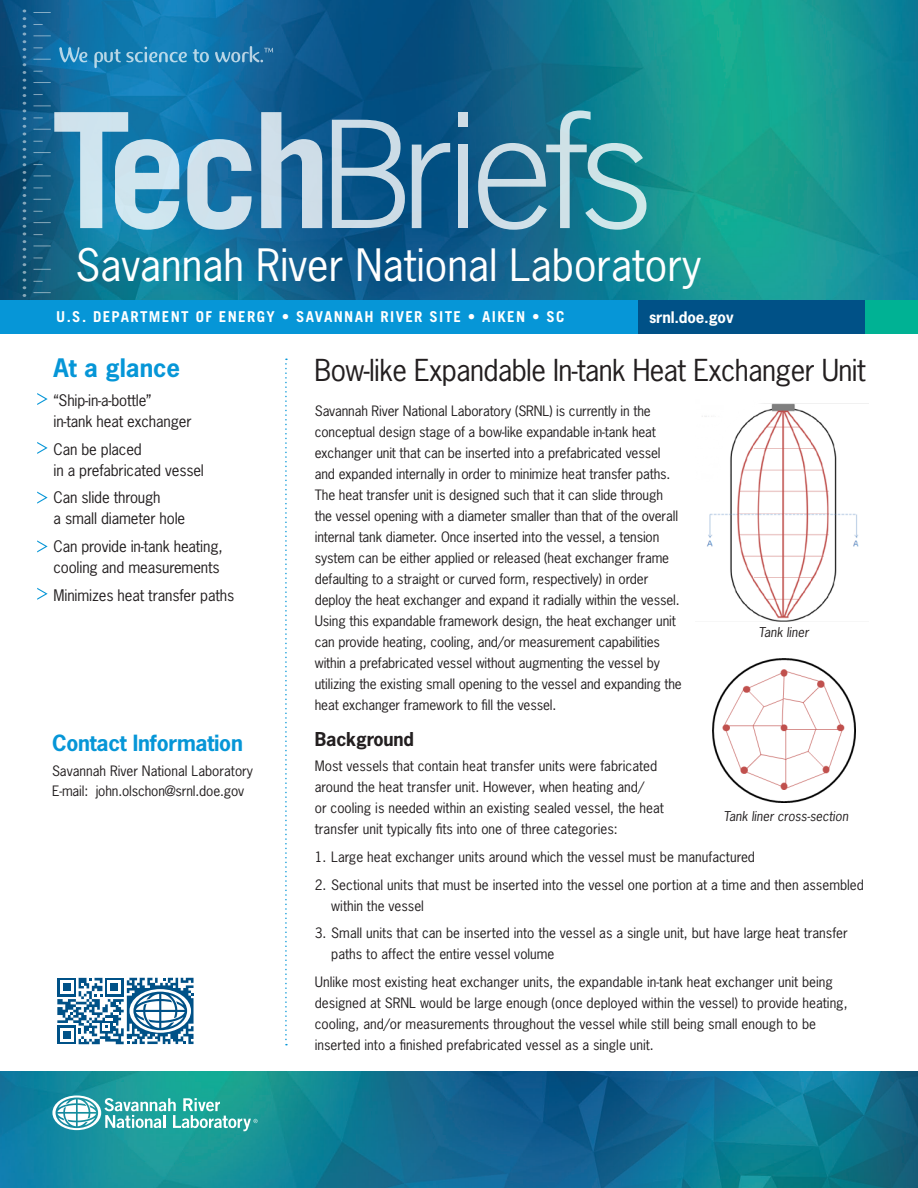
<style>
.page{position:relative;width:918px;height:1188px;background:#fff}
.page>*{position:absolute;margin:0;border:0;box-sizing:border-box;transform-origin:0 0}
.t1{font:42px "News Gothic Std";color:#fff}
.headline_1{font:28.5px "News Gothic Std";letter-spacing:-.02em;color:#231f20}
.t2{font:700 24px "News Gothic Std";color:#0696d7}
.Sidebar_headlines{font:700 21px "News Gothic Std";letter-spacing:-.01em;color:#0696d7}
.Headline_2{font:700 18px "News Gothic Std";letter-spacing:-.01em;color:#231f20}
.At_a_glance{font:15px/21px "News Gothic Std";letter-spacing:-.01em;color:#231f20}
.t3{font:700 15px "Trade Gothic LT Std";letter-spacing:.09em;color:#fff}
.t4{font:700 15px "News Gothic Std";letter-spacing:-.01em;color:#fff}
.Body_text_1_-_last{font:13.5px/21px "News Gothic Std";letter-spacing:-.01em;color:#231f20}
.Bullet_1{font:13.5px/21px "News Gothic Std";color:#231f20}
.Body_text_1{font:13.5px/21px "News Gothic Std";color:#231f20}
.At_a_glance-2{font:13.5px "News Gothic Std";letter-spacing:-.01em;color:#231f20}
.t5{font:italic 12.75px "News Gothic Std";color:#231f20}
</style>
<div class="page">
<img style="left:1px;top:1px;width:917px;height:299px">
<div style="left:1px;top:300px;width:864px;height:33px;background:#0696d7"></div>
<div style="left:638px;top:300px;width:280px;height:33px;background:#005187"></div>
<div style="left:865px;top:300px;width:53px;height:33px;background:#00b294"></div>
<svg style="left:23px;top:9px;width:3px;height:288px"></svg>
<svg style="left:33px;top:292px;width:18px;height:1px"></svg>
<svg style="left:33px;top:12px;width:18px;height:1px"></svg>
<svg style="left:33px;top:59px;width:18px;height:1px"></svg>
<svg style="left:33px;top:246px;width:18px;height:1px"></svg>
<svg style="left:33px;top:35px;width:18px;height:1px"></svg>
<svg style="left:33px;top:82px;width:18px;height:1px"></svg>
<svg style="left:33px;top:269px;width:18px;height:1px"></svg>
<svg style="left:59px;top:47px;width:28px;height:15px"></svg>
<svg style="left:193px;top:49px;width:16px;height:13px"></svg>
<svg style="left:215px;top:46px;width:58px;height:16px"></svg>
<svg style="left:94px;top:47px;width:93px;height:21px;background:#3690be"></svg>
<img style="left:1px;top:1071px;width:917px;height:117px">
<svg style="left:52px;top:1096px;width:206px;height:35px"></svg>
<div style="left:458px;top:112px;width:9px;height:14px;background:#cedce5"></div>
<svg style="left:332px;top:120px;width:73px;height:108px;background:#5588ac"></svg>
<svg style="left:33px;top:106px;width:146px;height:129px;background:#5e9fbe"></svg>
<svg style="left:187px;top:139px;width:65px;height:91px;background:#7eaecb"></svg>
<svg style="left:261px;top:112px;width:61px;height:116px;background:#84abc6"></svg>
<svg style="left:412px;top:143px;width:38px;height:85px;background:#467ea3"></svg>
<div style="left:458px;top:145px;width:9px;height:83px;background:#cddce6"></div>
<svg style="left:478px;top:111px;width:168px;height:119px;background:#418da3"></svg>
<svg style="left:285px;top:359px;width:2px;height:686px"></svg>
<svg style="left:37px;top:393px;width:11px;height:12px"></svg>
<svg style="left:37px;top:492px;width:11px;height:12px"></svg>
<svg style="left:37px;top:540px;width:11px;height:12px"></svg>
<svg style="left:37px;top:442px;width:11px;height:12px"></svg>
<svg style="left:37px;top:588px;width:11px;height:12px"></svg>
<svg style="left:57px;top:978px;width:137px;height:66px"></svg>
<img style="left:712px;top:659px;width:143px;height:144px">
<img style="left:702px;top:403px;width:166px;height:219px">
<h1 class="t1" style="left:76px;top:238px;width:627px">Savannah River National Laboratory</h1>
<p class="t4" style="left:649px;top:307px;width:86px">srnl.doe.gov</p>
<p class="t2" style="left:54px;top:352px;width:128px">At a glance</p>
<p class="headline_1" style="left:314px;top:352px;width:553px">Bow-like Expandable In-tank Heat Exchanger Unit</p>
<p class="Body_text_1_-_last" style="left:315px;top:400px;width:368px">Savannah River National Laboratory (SRNL) is currently in the conceptual design stage of a bow-like expandable in-tank heat exchanger unit that can be inserted into a prefabricated vessel and expanded internally in order to minimize heat transfer paths.<br>The heat transfer unit is designed such that it can slide through the vessel opening with a diameter smaller than that of the overall internal tank diameter. Once inserted into the vessel, a tension system can be either applied or released (heat exchanger frame defaulting to a straight or curved form, respectively) in order deploy the heat exchanger and expand it radially within the vessel.<br>Using this expandable framework design, the heat exchanger unit can provide heating, cooling, and/or measurement capabilities within a prefabricated vessel without augmenting the vessel by utilizing the existing small opening to the vessel and expanding the heat exchanger framework to fill the vessel.</p>
<p class="Headline_2" style="left:315px;top:727px;width:101px">Background</p>
<p class="Body_text_1" style="left:315px;top:755px;width:351px">Most vessels that contain heat transfer units were fabricated around the heat transfer unit. However, when heating and/<br>or cooling is needed within an existing sealed vessel, the heat transfer unit typically fits into one of three categories:</p>
<p class="Bullet_1" style="left:315px;top:846px;width:442px">1. Large heat exchanger units around which the vessel must be manufactured</p>
<p class="Bullet_1" style="left:331px;top:874px;width:534px;text-indent:-16px">2. Sectional units that must be inserted into the vessel one portion at a time and then assembled within the vessel</p>
<p class="Bullet_1" style="left:331px;top:923px;width:518px;text-indent:-16px">3. Small units that can be inserted into the vessel as a single unit, but have large heat transfer paths to affect the entire vessel volume</p>
<p class="Body_text_1_-_last" style="left:315px;top:971px;width:534px">Unlike most existing heat exchanger units, the expandable in-tank heat exchanger unit being designed at SRNL would be large enough (once deployed within the vessel) to provide heating, cooling, and/or measurements throughout the vessel while still being small enough to be inserted into a finished prefabricated vessel as a single unit.</p>
<p class="t3" style="left:56px;top:307px;width:510px">U.S. DEPARTMENT OF ENERGY • SAVANNAH RIVER SITE • AIKEN • SC</p>
<p class="At_a_glance" style="left:54px;top:390px;width:140px">“Ship-in-a-bottle” in-tank heat exchanger</p>
<p class="At_a_glance" style="left:54px;top:438px;width:152px">Can be placed<br>in a prefabricated vessel</p>
<p class="At_a_glance" style="left:54px;top:487px;width:133px">Can slide through<br>a small diameter hole</p>
<p class="At_a_glance" style="left:54px;top:536px;width:171px">Can provide in-tank heating, cooling and measurements</p>
<p class="At_a_glance" style="left:54px;top:585px;width:182px">Minimizes heat transfer paths</p>
<p class="t5" style="left:759px;top:624px;width:52px">Tank liner</p>
<p class="Sidebar_headlines" style="left:52px;top:729px;width:192px">Contact Information</p>
<p class="Body_text_1" style="left:52px;top:760px;width:203px">Savannah River National Laboratory</p>
<p class="At_a_glance-2" style="left:52px;top:782px;width:194px">E-mail: john.olschon@srnl.doe.gov</p>
<p class="t5" style="left:724px;top:808px;width:126px">Tank liner cross-section</p>
</div>
